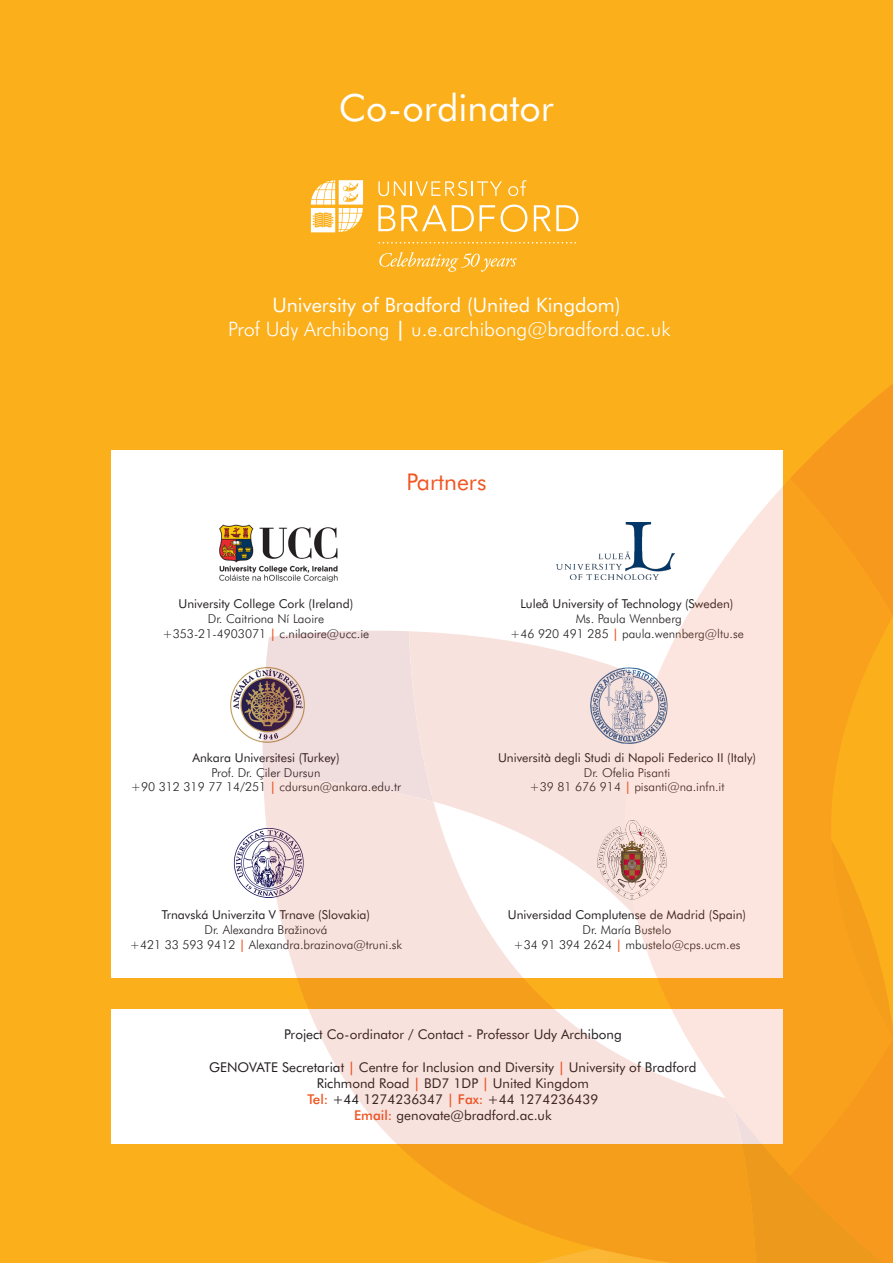
<style>
.page{position:relative;width:893px;height:1263px;background:#fbaf1b}
.page>*{position:absolute;margin:0;border:0;box-sizing:border-box;transform-origin:0 0}
.t1{font:37.5px "Futura BT";color:#fff}
.t2{font:23.1px "Futura BT";color:#f15622}
.t3{font:300 19.95px "Futura BT";color:#fff}
.t4{font:19.95px "Futura BT";color:#fff}
.t5{font:13.5px "Futura BT";color:#231f20}
.t6{font:300 12.3px "Futura BT";color:#231f20}
.t7{font:12.3px "Futura BT";color:#231f20}
.s1{font-weight:500}
.s2{font-weight:500;color:#f15622}
</style>
<div class="page">
<div style="left:111px;top:451px;width:671px;height:527px;background:#fff"></div>
<div style="left:111px;top:1009px;width:671px;height:135px;background:#fff"></div>
<svg style="left:379px;top:252px;width:137px;height:20px"></svg>
<svg style="left:378px;top:181px;width:124px;height:15px"></svg>
<svg style="left:508px;top:180px;width:18px;height:16px"></svg>
<svg style="left:378px;top:205px;width:17px;height:26px"></svg>
<svg style="left:401px;top:205px;width:73px;height:26px"></svg>
<svg style="left:480px;top:205px;width:15px;height:26px"></svg>
<svg style="left:501px;top:205px;width:26px;height:27px"></svg>
<svg style="left:534px;top:205px;width:44px;height:26px"></svg>
<svg style="left:378px;top:242px;width:198px;height:2px"></svg>
<svg style="left:311px;top:180px;width:52px;height:52px"></svg>
<img style="left:557px;top:553px;width:68px;height:26px">
<img style="left:219px;top:525px;width:119px;height:56px">
<img style="left:230px;top:667px;width:31px;height:76px">
<img style="left:233px;top:829px;width:28px;height:68px">
<svg style="left:261px;top:630px;width:529px;height:633px;background:#e7ccbb"></svg>
<svg style="left:409px;top:631px;width:216px;height:146px;background:#f4e1df"></svg>
<svg style="left:263px;top:777px;width:493px;height:486px;fill:#f8e2de"></svg>
<svg style="left:790px;top:384px;width:103px;height:879px;fill:#f6991c"></svg>
<svg style="left:625px;top:479px;width:268px;height:697px"></svg>
<p class="t1" style="left:339px;top:84px;width:217px">Co-ordinator</p>
<p class="t4" style="left:272px;top:292px;width:350px">University of Bradford (United Kingdom)</p>
<p class="t3" style="left:228px;top:316px;width:444px">Prof Udy Archibong <span class="s1">|</span> u.e.archibong@bradford.ac.uk</p>
<p class="t2" style="left:407px;top:468px;width:81px">Partners</p>
<p class="t7" style="left:179px;top:596px;width:176px">University College Cork (Ireland)</p>
<p class="t6" style="left:208px;top:611px;width:118px">Dr. Caitriona Ní Laoire</p>
<p class="t6" style="left:163px;top:626px;width:208px">+353-21-4903071 <span class="s2">|</span> c.nilaoire@ucc.ie</p>
<p class="t7" style="left:521px;top:596px;width:214px">Luleå University of Technology (Sweden)</p>
<p class="t6" style="left:576px;top:611px;width:108px">Ms. Paula Wennberg</p>
<p class="t6" style="left:510px;top:626px;width:235px">+46 920 491 285 <span class="s2">|</span> paula.wennberg@ltu.se</p>
<p class="t7" style="left:192px;top:750px;width:149px">Ankara Universitesi (Turkey)</p>
<p class="t6" style="left:212px;top:765px;width:110px">Prof. Dr. Çiler Dursun</p>
<p class="t6" style="left:131px;top:779px;width:272px">+90 312 319 77 14/251 <span class="s2">|</span> cdursun@ankara.edu.tr</p>
<p class="t7" style="left:498px;top:750px;width:259px">Università degli Studi di Napoli Federico II (Italy)</p>
<p class="t6" style="left:584px;top:765px;width:88px">Dr. Ofelia Pisanti</p>
<p class="t6" style="left:529px;top:779px;width:196px">+39 81 676 914 <span class="s2">|</span> pisanti@na.infn.it</p>
<p class="t7" style="left:162px;top:907px;width:210px">Trnavská Univerzita V Trnave (Slovakia)</p>
<p class="t6" style="left:204px;top:922px;width:125px">Dr. Alexandra Bražinová</p>
<p class="t6" style="left:130px;top:937px;width:274px">+421 33 593 9412 <span class="s2">|</span> Alexandra.brazinova@truni.sk</p>
<p class="t7" style="left:508px;top:907px;width:240px">Universidad Complutense de Madrid (Spain)</p>
<p class="t6" style="left:583px;top:922px;width:90px">Dr. María Bustelo</p>
<p class="t6" style="left:513px;top:937px;width:229px">+34 91 394 2624 <span class="s2">|</span> mbustelo@cps.ucm.es</p>
<p class="t5" style="left:284px;top:1026px;width:339px">Project Co-ordinator / Contact - Professor Udy Archibong</p>
<p class="t5" style="left:209px;top:1059px;width:489px">GENOVATE Secretariat <span class="s2">|</span> Centre for Inclusion and Diversity <span class="s2">|</span> University of Bradford</p>
<p class="t5" style="left:317px;top:1075px;width:274px">Richmond Road <span class="s2">|</span> BD7 1DP <span class="s2">|</span> United Kingdom</p>
<p class="t5" style="left:307px;top:1091px;width:292px"><span class="s2">Tel:</span> +44 1274236347 <span class="s2">| Fax:</span> +44 1274236439</p>
<p class="t5" style="left:354px;top:1107px;width:199px"><span class="s2">Email:</span> genovate@bradford.ac.uk</p>
</div>
